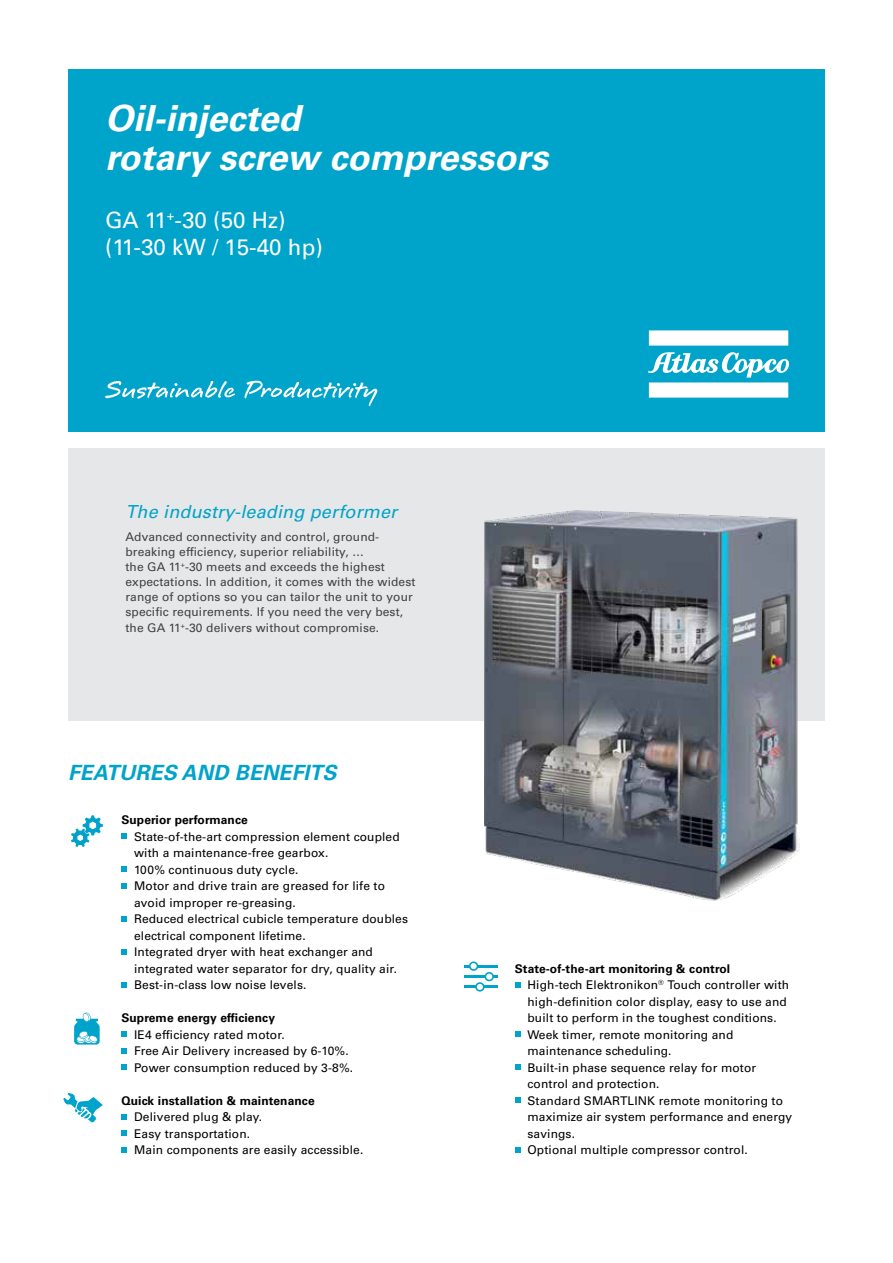
<style>
.page{position:relative;width:893px;height:1263px;background:#fff}
.page>*{position:absolute;margin:0;border:0;box-sizing:border-box;transform-origin:0 0}
.t1{font:italic 700 36px/39.8px "Univers LT Std";color:#fff}
.t2{font:22.5px/27px "Univers LT Std";color:#fff}
.t3{font:italic 700 21px "Univers LT Std";letter-spacing:.01em;color:#00a3c9}
.t4{font:italic 18px "Univers LT Std";letter-spacing:.01em;color:#00a3c9}
.t5{font:12px/16.5px "Univers LT Std";letter-spacing:.01em;color:#000}
.t6{font:12px/15px "Univers LT Std";letter-spacing:.01em;color:#414042}
.t7{font:700 12px "Univers LT Std";letter-spacing:.01em;color:#000}
.s1{font-weight:700}
</style>
<div class="page">
<div style="left:68px;top:448px;width:757px;height:273px;background:#e6e7e8"></div>
<div style="left:68px;top:70px;width:757px;height:362px;background:#00a3c9"></div>
<svg style="left:105px;top:381px;width:130px;height:18px"></svg>
<svg style="left:244px;top:381px;width:133px;height:25px"></svg>
<svg style="left:121px;top:833px;width:6px;height:6px"></svg>
<svg style="left:121px;top:866px;width:6px;height:6px"></svg>
<svg style="left:121px;top:883px;width:6px;height:5px"></svg>
<svg style="left:121px;top:916px;width:6px;height:5px"></svg>
<svg style="left:121px;top:949px;width:6px;height:5px"></svg>
<svg style="left:121px;top:982px;width:6px;height:5px"></svg>
<svg style="left:121px;top:1031px;width:6px;height:6px"></svg>
<svg style="left:121px;top:1048px;width:6px;height:5px"></svg>
<svg style="left:121px;top:1064px;width:6px;height:6px"></svg>
<svg style="left:121px;top:1114px;width:6px;height:5px"></svg>
<svg style="left:121px;top:1130px;width:6px;height:6px"></svg>
<svg style="left:121px;top:1147px;width:6px;height:5px"></svg>
<svg style="left:515px;top:982px;width:5px;height:5px"></svg>
<svg style="left:515px;top:1031px;width:5px;height:6px"></svg>
<svg style="left:515px;top:1064px;width:5px;height:6px"></svg>
<svg style="left:515px;top:1097px;width:5px;height:6px"></svg>
<svg style="left:515px;top:1147px;width:5px;height:5px"></svg>
<svg style="left:649px;top:330px;width:139px;height:16px;background:#f2fafc"></svg>
<svg style="left:648px;top:352px;width:141px;height:46px"></svg>
<svg style="left:71px;top:815px;width:32px;height:32px"></svg>
<svg style="left:74px;top:1012px;width:26px;height:32px"></svg>
<svg style="left:63px;top:1093px;width:40px;height:29px"></svg>
<img style="left:484px;top:510px;width:315px;height:390px">
<hr style="left:465px;top:965px;width:33px;height:2px;background:#00a3c9">
<div style="left:470px;top:962px;width:7px;height:8px;background:#fff;border-radius:50%"></div>
<div style="left:469px;top:961px;width:9px;height:10px;border:2px solid #00a3c9;border-radius:50%"></div>
<hr style="left:465px;top:975px;width:33px;height:3px;background:#00a3c9">
<div style="left:485px;top:973px;width:8px;height:7px;background:#fff;border-radius:50%"></div>
<div style="left:485px;top:972px;width:9px;height:9px;border:2px solid #00a3c9;border-radius:50%"></div>
<hr style="left:465px;top:986px;width:33px;height:2px;background:#00a3c9">
<div style="left:476px;top:983px;width:8px;height:8px;background:#fff;border-radius:50%"></div>
<div style="left:475px;top:982px;width:10px;height:9px;border:2px solid #00a3c9;border-radius:50%"></div>
<h1 class="t1" style="left:105px;top:99px;width:445px">Oil-injected<br>rotary screw compressors</h1>
<h2 class="t2" style="left:105px;top:206px;width:219px">GA 11<sup>+</sup>-30 (50 Hz) (11-30 kW / 15-40 hp)</h2>
<h3 class="t4" style="left:125px;top:501px;width:273px">The industry-leading performer</h3>
<p class="t6" style="left:125px;top:530px;width:292px">Advanced connectivity and control, ground&shy;breaking efficiency, superior reliability, …<br>the GA 11<sup>+</sup>-30 meets and exceeds the highest expectations. In addition, it comes with the widest range of options so you can tailor the unit to your specific requirements. If you need the very best, the GA 11<sup>+</sup>-30 delivers without compromise.</p>
<h3 class="t3" style="left:68px;top:760px;width:270px">FEATURES AND BENEFITS</h3>
<p class="t7" style="left:121px;top:813px;width:128px">Superior performance</p>
<p class="t5" style="left:134px;top:828px;width:275px">State-of-the-art compression element coupled with a maintenance-free gearbox.<br>100% continuous duty cycle.<br>Motor and drive train are greased for life to avoid improper re-greasing.<br>Reduced electrical cubicle temperature doubles electrical component lifetime.<br>Integrated dryer with heat exchanger and integrated water separator for dry, quality air.<br>Best-in-class low noise levels.</p>
<p class="t7" style="left:121px;top:1011px;width:155px">Supreme energy efficiency</p>
<p class="t5" style="left:134px;top:1026px;width:220px">IE4 efficiency rated motor.<br>Free Air Delivery increased by 6-10%.<br>Power consumption reduced by 3-8%.</p>
<p class="t7" style="left:121px;top:1093px;width:195px">Quick installation &amp; maintenance</p>
<p class="t5" style="left:134px;top:1108px;width:231px">Delivered plug &amp; play.<br>Easy transportation.<br>Main components are easily accessible.</p>
<p class="t5" style="left:527px;top:960px;width:266px;text-indent:-13px"><span class="s1">State-of-the-art monitoring &amp; control<br></span>High-tech Elektronikon<sup>®</sup> Touch controller with high-definition color display, easy to use and built to perform in the toughest conditions.<br>Week timer, remote monitoring and maintenance scheduling.<br>Built-in phase sequence relay for motor control and protection.<br>Standard SMARTLINK remote monitoring to maximize air system performance and energy savings.<br>Optional multiple compressor control.</p>
</div>
